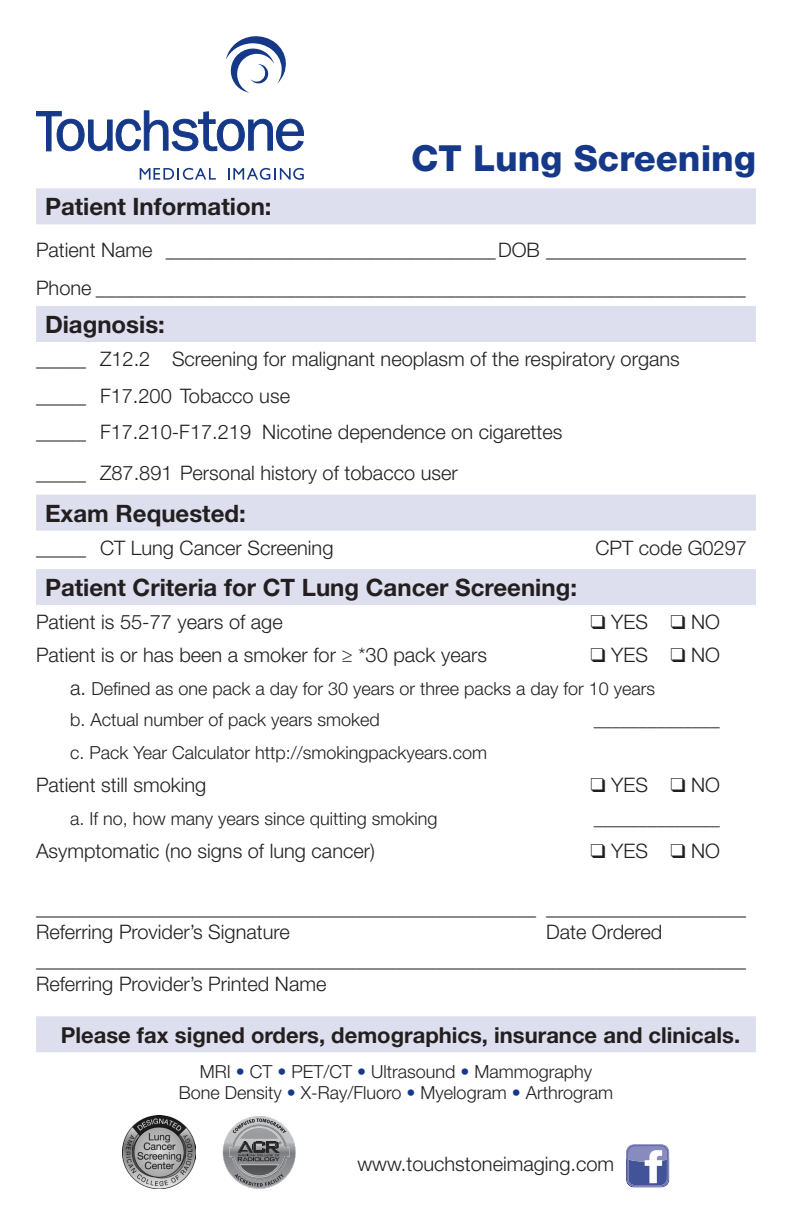
<style>
.page{position:relative;width:792px;height:1224px;background:#fff}
.page>*{position:absolute;margin:0;border:0;box-sizing:border-box;transform-origin:0 0}
.t1{font:800 36px "Helvetica Neue LT Std";color:#153889}
.title_header{font:700 24px "Helvetica Neue LT Std";color:#231f20}
.title_header-2{font:700 22px "Helvetica Neue LT Std";color:#231f20}
.t2{font:300 20px "Helvetica Neue LT Std";color:#231f20}
.t3{font:300 18px "Helvetica Neue LT Std";color:#231f20}
.s1{font-size:20px}
.s2{color:#153889}
</style>
<div class="page">
<div style="left:36px;top:188px;width:720px;height:36px;background:#dddfee"></div>
<div style="left:36px;top:306px;width:720px;height:36px;background:#dddfee"></div>
<div style="left:36px;top:495px;width:720px;height:36px;background:#dddfee"></div>
<div style="left:36px;top:569px;width:720px;height:36px;background:#dddfee"></div>
<div style="left:36px;top:1016px;width:720px;height:36px;background:#dddfee"></div>
<svg style="left:626px;top:1144px;width:43px;height:44px"></svg>
<svg style="left:223px;top:1116px;width:73px;height:73px"></svg>
<svg style="left:36px;top:110px;width:268px;height:41px"></svg>
<svg style="left:140px;top:168px;width:76px;height:12px"></svg>
<svg style="left:228px;top:168px;width:76px;height:12px"></svg>
<svg style="left:226px;top:36px;width:60px;height:57px"></svg>
<img style="left:123px;top:1116px;width:72px;height:73px">
<p class="t1" style="left:411px;top:137px;width:346px">CT Lung Screening</p>
<p class="title_header" style="left:45px;top:192px;width:228px">Patient Information:</p>
<p class="t2" style="left:36px;top:238px;width:711px">Patient Name _________________________________DOB ____________________</p>
<p class="t2" style="left:36px;top:276px;width:711px">Phone _________________________________________________________________</p>
<p class="title_header" style="left:45px;top:310px;width:121px">Diagnosis:</p>
<p class="t2" style="left:36px;top:347px;width:645px">_____ Z12.2 Screening for malignant neoplasm of the respiratory organs</p>
<p class="t2" style="left:36px;top:383px;width:256px">_____ F17.200 Tobacco use</p>
<p class="t2" style="left:36px;top:420px;width:528px">_____ F17.210-F17.219 Nicotine dependence on cigarettes</p>
<p class="t2" style="left:36px;top:461px;width:423px">_____ Z87.891 Personal history of tobacco user</p>
<p class="title_header" style="left:45px;top:498px;width:202px">Exam Requested:</p>
<p class="t2" style="left:36px;top:535px;width:299px">_____ CT Lung Cancer Screening</p>
<p class="t2" style="left:595px;top:535px;width:153px">CPT code G0297</p>
<p class="title_header" style="left:45px;top:573px;width:534px">Patient Criteria for CT Lung Cancer Screening:</p>
<p class="t2" style="left:36px;top:610px;width:248px">Patient is 55-77 years of age</p>
<p class="t2" style="left:591px;top:610px;width:131px">❑ YES ❑ NO</p>
<p class="t2" style="left:36px;top:643px;width:453px">Patient is or has been a smoker for ≥ *30 pack years</p>
<p class="t2" style="left:591px;top:643px;width:131px">❑ YES ❑ NO</p>
<p class="t3" style="left:70px;top:678px;width:587px"><span class="s1">a.</span> Defined as one pack a day for 30 years or three packs a day for 10 years</p>
<p class="t3" style="left:70px;top:708px;width:311px">b. Actual number of pack years smoked</p>
<p class="t3" style="left:594px;top:708px;width:127px">______________</p>
<p class="t3" style="left:70px;top:741px;width:419px">c. Pack Year Calculator http://smokingpackyears.com</p>
<p class="t2" style="left:36px;top:772px;width:172px">Patient still smoking</p>
<p class="t2" style="left:591px;top:772px;width:131px">❑ YES ❑ NO</p>
<p class="t3" style="left:70px;top:807px;width:369px">a. If no, how many years since quitting smoking</p>
<p class="t3" style="left:594px;top:807px;width:127px">______________</p>
<p class="t2" style="left:36px;top:838px;width:340px">Asymptomatic (no signs of lung cancer)</p>
<p class="t2" style="left:591px;top:838px;width:131px">❑ YES ❑ NO</p>
<p class="t2" style="left:36px;top:895px;width:711px">__________________________________________________ ____________________</p>
<p class="t2" style="left:36px;top:919px;width:255px">Referring Provider’s Signature</p>
<p class="t2" style="left:546px;top:919px;width:118px">Date Ordered</p>
<p class="t2" style="left:36px;top:948px;width:711px">_______________________________________________________________________</p>
<p class="t2" style="left:36px;top:972px;width:292px">Referring Provider’s Printed Name</p>
<p class="title_header-2" style="left:61px;top:1022px;width:681px">Please fax signed orders, demographics, insurance and clinicals.</p>
<p class="t3" style="left:200px;top:1060px;width:394px">MRI <span class="s2">•</span> CT <span class="s2">•</span> PET/CT <span class="s2">•</span> Ultrasound <span class="s2">•</span> Mammography</p>
<p class="t3" style="left:179px;top:1082px;width:436px">Bone Density <span class="s2">•</span> X-Ray/Fluoro <span class="s2">•</span> Myelogram <span class="s2">•</span> Arthrogram</p>
<p class="t2" style="left:357px;top:1151px;width:258px">www.touchstoneimaging.com</p>
</div>
